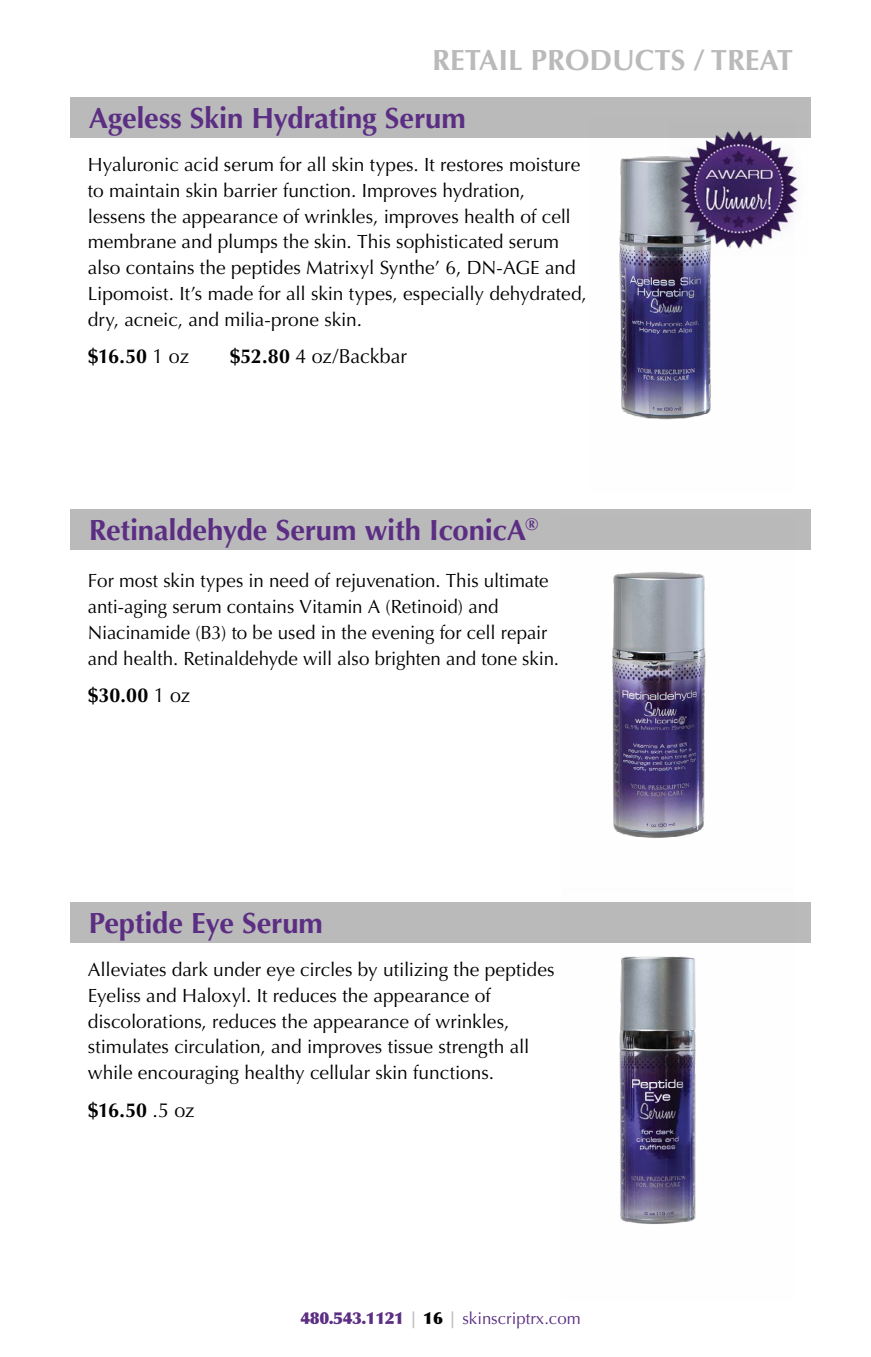
<style>
.page{position:relative;width:871px;height:1357px;background:#fff}
.page>*{position:absolute;margin:0;border:0;box-sizing:border-box;transform-origin:0 0}
.t1{font:700 29.25px "Optima";letter-spacing:-.005em;color:#5b2e83}
.t2{font:700 29.25px "Optima";color:#bababb}
.t3{font:700 20.25px "Optima";letter-spacing:-.005em;color:#000}
.t4{font:20.25px "Optima";letter-spacing:-.01em;color:#000}
.t5{font:19.12px/25.9px "Optima";color:#000}
.t6{font:16.65px "Optima";color:#5b2e83}
.s1{font-weight:400}
.s2{font-weight:700}
.s3{font-weight:900}
.s4{font-weight:700;color:#bababb}
.s5{font-weight:900;color:#000}
</style>
<div class="page">
<div style="left:71px;top:98px;width:740px;height:40px;background:#bababb"></div>
<div style="left:71px;top:509px;width:740px;height:41px;background:#bababb"></div>
<div style="left:71px;top:902px;width:740px;height:41px;background:#bababb"></div>
<img style="left:619px;top:156px;width:92px;height:264px">
<img style="left:612px;top:572px;width:94px;height:266px">
<img style="left:619px;top:956px;width:77px;height:268px">
<img style="left:669px;top:130px;width:130px;height:127px">
<h1 class="t2" style="left:432px;top:43px;width:362px">RETAIL PRODUCTS / TREAT</h1>
<h1 class="t1" style="left:89px;top:101px;width:379px">Ageless Skin Hydrating Serum</h1>
<p class="t5" style="left:88px;top:152px;width:500px">Hyaluronic acid serum for all skin types. It restores moisture to maintain skin barrier function. Improves hydration, lessens the appearance of wrinkles, improves health of cell membrane and plumps the skin. This sophisticated serum also contains the peptides Matrixyl Synthe’ 6, DN-AGE and Lipomoist. It’s made for all skin types, especially dehydrated, dry, acneic, and milia-prone skin.</p>
<p class="t3" style="left:88px;top:345px;width:103px">$16.50 <span class="s1">1 oz</span></p>
<p class="t4" style="left:230px;top:345px;width:179px"><span class="s2">$52.80</span> 4 oz/Backbar</p>
<h1 class="t1" style="left:89px;top:513px;width:451px">Retinaldehyde Serum with IconicA<sup>®</sup></h1>
<p class="t5" style="left:88px;top:568px;width:473px">For most skin types in need of rejuvenation. This ultimate anti-aging serum contains Vitamin A (Retinoid) and Niacinamide (B3) to be used in the evening for cell repair and health. Retinaldehyde will also brighten and tone skin.</p>
<p class="t3" style="left:88px;top:683px;width:104px">$30.00 <span class="s1">1 oz</span></p>
<h1 class="t1" style="left:89px;top:906px;width:236px">Peptide Eye Serum</h1>
<p class="t5" style="left:88px;top:957px;width:468px">Alleviates dark under eye circles by utilizing the peptides Eyeliss and Haloxyl. It reduces the appearance of discolorations, reduces the appearance of wrinkles, stimulates circulation, and improves tissue strength all while encouraging healthy cellular skin functions.</p>
<p class="t3" style="left:88px;top:1098px;width:108px">$16.50 <span class="s1">.5 oz</span></p>
<p class="t6" style="left:300px;top:1308px;width:282px"><span class="s3">480.543.1121</span> <span class="s4">|</span> <span class="s5">16</span> <span class="s4">|</span> skinscriptrx.com</p>
</div>
